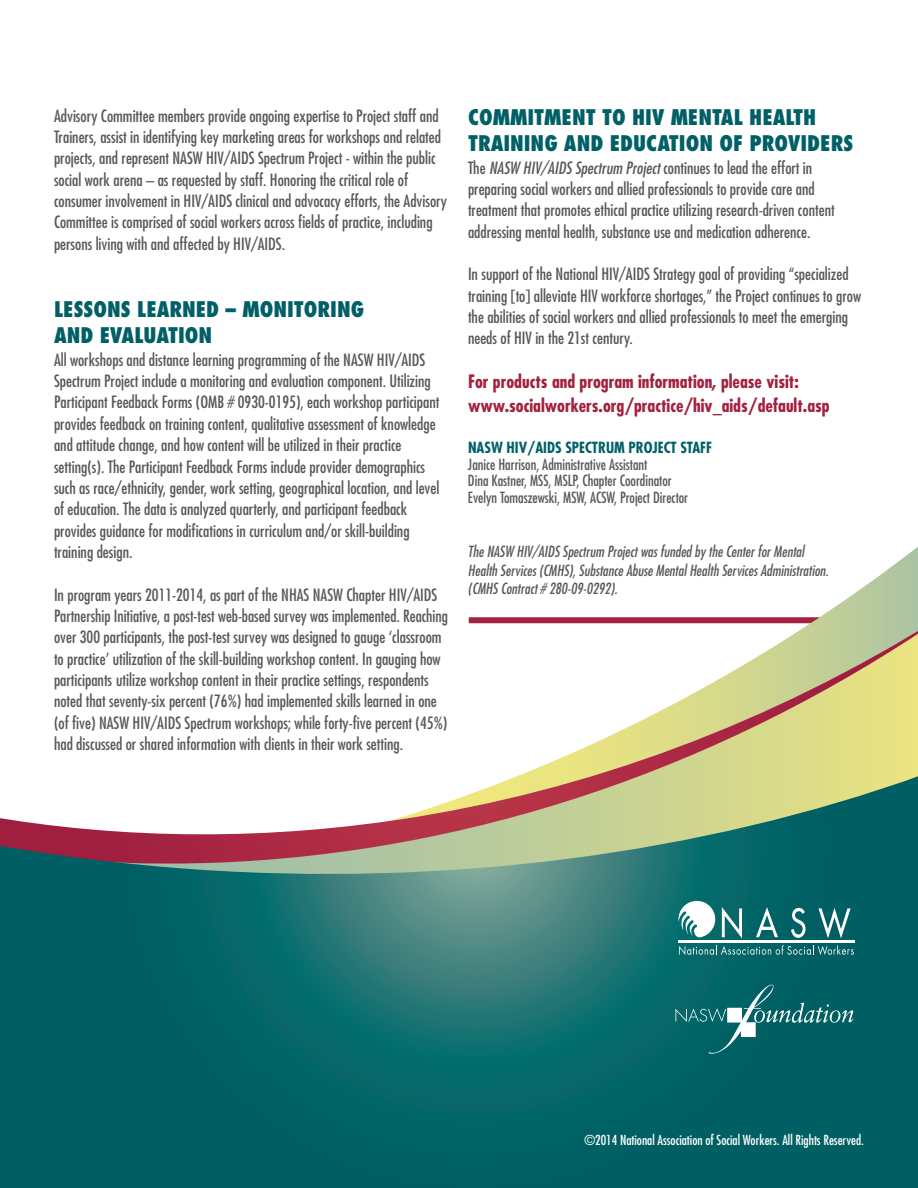
<style>
.page{position:relative;width:918px;height:1188px;background:#fff}
.page>*{position:absolute;margin:0;border:0;box-sizing:border-box;transform-origin:0 0}
.t1{font:800 condensed 21px/26px "Futura";color:#006066}
.t2{font:700 condensed 18px/24px "Futura";color:#a2223f}
.t3{font:condensed 16.5px/21.3px "Futura";color:#57585a}
.t4{font:italic condensed 15px/18.6px "Futura";color:#57585a}
.t5{font:condensed 15px/16.5px "Futura";color:#57585a}
.t6{font:700 condensed 15px "Futura";color:#006066}
.t7{font:condensed 13.5px "Futura";color:#fff}
.s1{font-style:italic}
</style>
<div class="page">
<svg style="left:842px;top:547px;width:76px;height:55px"></svg>
<svg style="left:468px;top:602px;width:450px;height:158px"></svg>
<svg style="left:0;top:760px;width:918px;height:428px;background:#397c78"></svg>
<svg style="left:678px;top:901px;width:37px;height:36px"></svg>
<img style="left:678px;top:941px;width:176px;height:1px">
<svg style="left:679px;top:945px;width:175px;height:10px;background:#308081"></svg>
<svg style="left:722px;top:907px;width:20px;height:31px"></svg>
<svg style="left:756px;top:907px;width:22px;height:30px"></svg>
<svg style="left:791px;top:908px;width:15px;height:30px"></svg>
<svg style="left:818px;top:908px;width:33px;height:30px"></svg>
<svg style="left:675px;top:985px;width:179px;height:69px;background:#1a7173"></svg>
<p class="t3" style="left:54px;top:106px;width:395px">Advisory Committee members provide ongoing expertise to Project staff and Trainers, assist in identifying key marketing areas for workshops and related projects, and represent NASW HIV/AIDS Spectrum Project - within the public social work arena – as requested by staff. Honoring the critical role of consumer involvement in HIV/AIDS clinical and advocacy efforts, the Advisory Committee is comprised of social workers across fields of practice, including persons living with and affected by HIV/AIDS.</p>
<p class="t1" style="left:54px;top:298px;width:312px">LESSONS LEARNED – MONITORING<br>AND EVALUATION</p>
<p class="t3" style="left:54px;top:350px;width:387px">All workshops and distance learning programming of the NASW HIV/AIDS Spectrum Project include a monitoring and evaluation component. Utilizing Participant Feedback Forms (OMB # 0930-0195), each workshop participant provides feedback on training content, qualitative assessment of knowledge and attitude change, and how content will be utilized in their practice setting(s). The Participant Feedback Forms include provider demographics such as race/ethnicity, gender, work setting, geographical location, and level of education. The data is analyzed quarterly, and participant feedback provides guidance for modifications in curriculum and/or skill-building training design.</p>
<p class="t3" style="left:54px;top:585px;width:395px">In program years 2011-2014, as part of the NHAS NASW Chapter HIV/AIDS Partnership Initiative, a post-test web-based survey was implemented. Reaching over 300 participants, the post-test survey was designed to gauge ‘classroom to practice’ utilization of the skill-building workshop content. In gauging how participants utilize workshop content in their practice settings, respondents noted that seventy-six percent (76%) had implemented skills learned in one (of five) NASW HIV/AIDS Spectrum workshops; while forty-five percent (45%) had discussed or shared information with clients in their work setting.</p>
<p class="t1" style="left:468px;top:106px;width:387px">COMMITMENT TO HIV MENTAL HEALTH<br>TRAINING AND EDUCATION OF PROVIDERS</p>
<p class="t3" style="left:468px;top:158px;width:368px">The <span class="s1">NASW HIV/AIDS Spectrum Project</span> continues to lead the effort in preparing social workers and allied professionals to provide care and treatment that promotes ethical practice utilizing research-driven content addressing mental health, substance use and medication adherence.</p>
<p class="t3" style="left:468px;top:265px;width:395px">In support of the National HIV/AIDS Strategy goal of providing “specialized training [to] alleviate HIV workforce shortages,” the Project continues to grow the abilities of social workers and allied professionals to meet the emerging needs of HIV in the 21st century.</p>
<p class="t2" style="left:468px;top:371px;width:363px">For products and program information, please visit: www.socialworkers.org/practice/hiv_aids/default.asp</p>
<p class="t6" style="left:468px;top:441px;width:246px">NASW HIV/AIDS SPECTRUM PROJECT STAFF</p>
<p class="t5" style="left:468px;top:457px;width:222px">Janice Harrison, Administrative Assistant<br>Dina Kastner, MSS, MSLP, Chapter Coordinator<br>Evelyn Tomaszewski, MSW, ACSW, Project Director</p>
<p class="t4" style="left:468px;top:543px;width:362px">The NASW HIV/AIDS Spectrum Project was funded by the Center for Mental<br>Health Services (CMHS), Substance Abuse Mental Health Services Administration. (CMHS Contract # 280-09-0292).</p>
<p class="t7" style="left:584px;top:1134px;width:281px">©2014 National Association of Social Workers. All Rights Reserved.</p>
</div>
